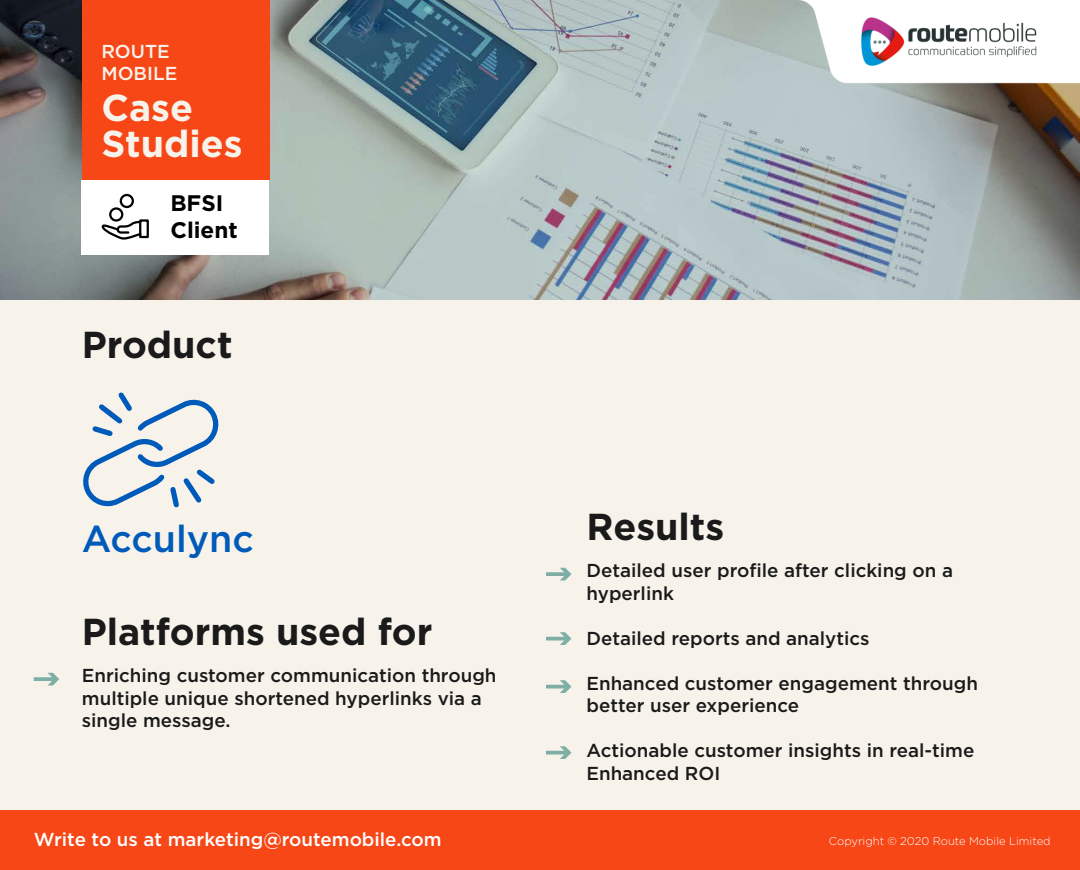
<style>
.page{position:relative;width:1080px;height:870px;background:#f7f3eb}
.page>*{position:absolute;margin:0;border:0;box-sizing:border-box;transform-origin:0 0}
.t1{font:700 37.5px "Gotham";color:#1a1a1a}
.t2{font:700 37.5px/36px "Gotham";color:#f7f3eb}
.t3{font:500 37.5px "Gotham";color:#005ab9}
.t4{font:700 22.5px/27px "Gotham";color:#000}
.t5{font:500 18.75px/22.5px "Gotham";color:#1a1a1a}
.t6{font:500 18.75px "Gotham";color:#fff}
.t7{font:500 18.75px/22.5px "Gotham";color:#f7f3eb}
.t8{font:300 11.25px "Gotham";color:#fff}
</style>
<div class="page">
<svg style="left:83px;top:392px;width:136px;height:116px"></svg>
<svg style="left:0;top:0;width:472px;height:300px;background:#819090"></svg>
<svg style="left:34px;top:677px;width:13px;height:4px"></svg>
<svg style="left:47px;top:673px;width:12px;height:12px"></svg>
<div style="left:82px;top:0;width:188px;height:180px;background:#f74717"></div>
<div style="left:82px;top:180px;width:187px;height:75px;background:#fff"></div>
<div style="left:120px;top:194px;width:14px;height:14px;border:2px solid #000;border-radius:50%"></div>
<div style="left:109px;top:207px;width:14px;height:15px;border:2px solid #000;border-radius:50%"></div>
<svg style="left:101px;top:218px;width:48px;height:22px"></svg>
<img style="left:472px;top:0;width:608px;height:759px">
<div style="left:0;top:810px;width:1080px;height:60px;background:#f74717"></div>
<p class="t7" style="left:101px;top:39px;width:77px">ROUTE<br>MOBILE</p>
<h1 class="t2" style="left:101px;top:90px;width:143px">Case<br>Studies</h1>
<p class="t4" style="left:170px;top:190px;width:69px">BFSI<br>Client</p>
<h1 class="t1" style="left:82px;top:320px;width:152px">Product</h1>
<h1 class="t3" style="left:82px;top:514px;width:173px">Acculync</h1>
<h1 class="t1" style="left:82px;top:607px;width:352px">Platforms used for</h1>
<p class="t5" style="left:82px;top:664px;width:416px">Enriching customer communication through multiple unique shortened hyperlinks via a single message.</p>
<h1 class="t1" style="left:587px;top:502px;width:139px">Results</h1>
<p class="t5" style="left:586px;top:559px;width:368px">Detailed user profile after clicking on a hyperlink</p>
<p class="t5" style="left:586px;top:627px;width:285px">Detailed reports and analytics</p>
<p class="t5" style="left:586px;top:672px;width:393px">Enhanced customer engagement through better user experience</p>
<p class="t5" style="left:586px;top:739px;width:389px">Actionable customer insights in real-time<br>Enhanced ROI</p>
<p class="t6" style="left:34px;top:827px;width:409px">Write to us at marketing@routemobile.com</p>
<p class="t8" style="left:829px;top:834px;width:223px">Copyright © 2020 Route Mobile Limited</p>
</div>
